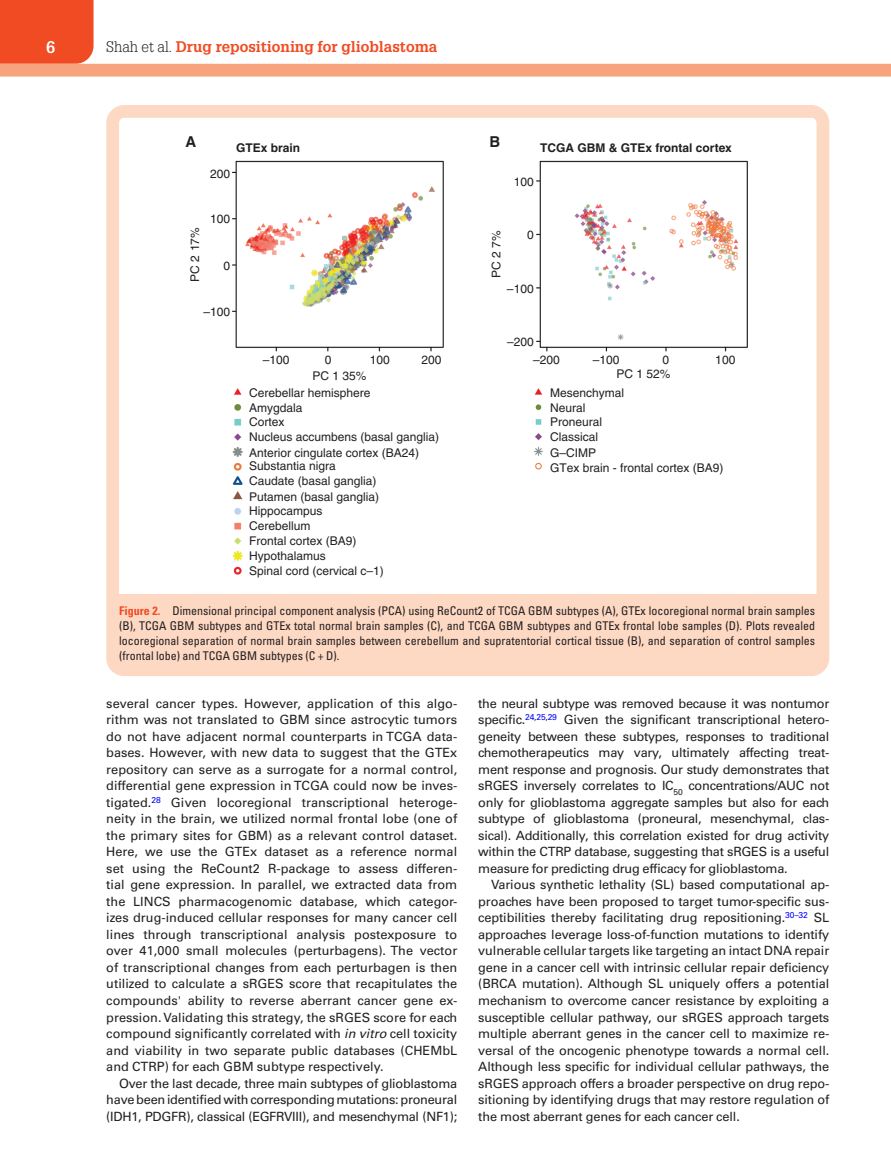
<style>
.page{position:relative;width:891px;height:1175px;background:#fff}
.page>*{position:absolute;margin:0;border:0;box-sizing:border-box;transform-origin:0 0}
.t1{font:700 16.5px "Glypha LT Std";color:#fff}
.t2{font:700 15px "Glypha LT Std";color:#f04b22}
.t3{font:700 15px "Helvetica";color:#231f20}
.TextInd{font:12.75px/16.5px "Univers LT Std";letter-spacing:-.02em;color:#231f20;text-align:justify}
.FigCapt{font:condensed 12px/15px "Univers LT Std";color:#231f20;text-align:justify}
.t4{font:12px/15px "Helvetica";color:#231f20}
.t5{font:700 12px "Helvetica";color:#231f20}
.s1{font-weight:300;color:#231f20}
.s2{font-weight:700;color:#f04b22}
.s3{font-style:italic}
</style>
<div class="page">
<div style="left:0;top:0;width:94px;height:64px;background:#f04b22"></div>
<div style="left:0;top:64px;width:891px;height:12px;background:#f7a37d"></div>
<div style="left:110px;top:594px;width:716px;height:74px;background:#fdd8c3"></div>
<img style="left:232px;top:161px;width:516px;height:414px">
<div style="left:106px;top:105px;width:723px;height:571px;border:13px solid #fdd8c3;border-radius:12px"></div>
<p class="t1" style="left:46px;top:37px;width:11px">6</p>
<p class="t2" style="left:106px;top:37px;width:333px"><span class="s1">Shah et al.</span> Drug repositioning for glioblastoma</p>
<p class="t3" style="left:186px;top:133px;width:12px">A</p>
<p class="t3" style="left:490px;top:133px;width:12px">B</p>
<p class="t5" style="left:236px;top:140px;width:66px">GTEx brain</p>
<p class="t5" style="left:540px;top:140px;width:193px">TCGA GBM &amp; GTEx frontal cortex</p>
<p class="t4" style="left:210px;top:166px;width:22px">200</p>
<p class="t4" style="left:514px;top:174px;width:22px">100</p>
<p class="t4" style="left:210px;top:212px;width:22px">100</p>
<p class="t4" style="left:223px;top:258px;width:8px">0</p>
<p class="t4" style="left:187px;top:281px;width:56px;rotate:-90deg">PC 2 17%</p>
<p class="t4" style="left:489px;top:278px;width:49px;rotate:-90deg">PC 2 7%</p>
<p class="t4" style="left:203px;top:304px;width:28px">–100</p>
<p class="t4" style="left:527px;top:227px;width:8px">0</p>
<p class="t4" style="left:507px;top:281px;width:28px">–100</p>
<p class="t4" style="left:507px;top:334px;width:28px">–200</p>
<p class="t4" style="left:422px;top:352px;width:22px">200</p>
<p class="t4" style="left:325px;top:352px;width:8px">0</p>
<p class="t4" style="left:370px;top:352px;width:22px">100</p>
<p class="t4" style="left:715px;top:352px;width:22px">100</p>
<p class="t4" style="left:249px;top:367px;width:123px;line-height:16.8px;text-indent:63px">PC 1 35%<br>Cerebellar hemisphere</p>
<p class="t4" style="left:263px;top:352px;width:28px">–100</p>
<p class="t4" style="left:533px;top:352px;width:28px">–200</p>
<p class="t4" style="left:593px;top:352px;width:28px">–100</p>
<p class="t4" style="left:617px;top:352px;width:56px;line-height:14.5px;text-align:right">0<br>PC 1 52%</p>
<p class="t4" style="left:550px;top:385px;width:175px">Mesenchymal<br>Neural<br>Proneural<br>Classical<br>G–CIMP<br>GTex brain - frontal cortex (BA9)</p>
<p class="t4" style="left:249px;top:400px;width:192px">Amygdala<br>Cortex<br>Nucleus accumbens (basal ganglia)<br>Anterior cingulate cortex (BA24)</p>
<p class="t4" style="left:249px;top:458px;width:132px">Substantia nigra<br>Caudate (basal ganglia)<br>Putamen (basal ganglia)</p>
<p class="t4" style="left:249px;top:503px;width:136px">Hippocampus<br>Cerebellum<br>Frontal cortex (BA9)<br>Hypothalamus<br>Spinal cord (cervical c–1)</p>
<p class="FigCapt" style="left:119px;top:603px;width:698px"><span class="s2">Figure 2.</span> Dimensional principal component analysis (PCA) using ReCount2 of TCGA GBM subtypes (A), GTEx locoregional normal brain samples (B), TCGA GBM subtypes and GTEx total normal brain samples (C), and TCGA GBM subtypes and GTEx frontal lobe samples (D). Plots revealed locoregional separation of normal brain samples between cerebellum and supratentorial cortical tissue (B), and separation of control samples (frontal lobe) and TCGA GBM subtypes (C + D).</p>
<p class="TextInd" style="left:106px;top:695px;width:353px">several cancer types. However, application of this algo&shy;rithm was not translated to GBM since astrocytic tumors do not have adjacent normal counterparts in TCGA data&shy;bases. However, with new data to suggest that the GTEx repository can serve as a surrogate for a normal control, differential gene expression in TCGA could now be inves&shy;tigated.<sup>28</sup> Given locoregional transcriptional heteroge&shy;neity in the brain, we utilized normal frontal lobe (one of the primary sites for GBM) as a relevant control dataset.<br>Here, we use the GTEx dataset as a reference normal set using the ReCount2 R-package to assess differen&shy;tial gene expression. In parallel, we extracted data from the LINCS pharmacogenomic database, which categor&shy;izes drug-induced cellular responses for many cancer cell lines through transcriptional analysis postexposure to over 41,000 small molecules (perturbagens). The vector of transcriptional changes from each perturbagen is then utilized to calculate a sRGES score that recapitulates the compounds' ability to reverse aberrant cancer gene ex&shy;pression. Validating this strategy, the sRGES score for each compound significantly correlated with <span class="s3">in vitro</span> cell toxicity and viability in two separate public databases (CHEMbL and CTRP) for each GBM subtype respectively.</p>
<p class="TextInd" style="left:106px;top:1074px;width:353px;text-indent:13px">Over the last decade, three main subtypes of glioblastoma have been identified with corresponding mutations: proneural (IDH1, PDGFR), classical (EGFRVIII), and mesenchymal (NF1);</p>
<p class="TextInd" style="left:478px;top:695px;width:353px">the neural subtype was removed because it was nontumor specific.<sup>24</sup><sup>,</sup><sup>25</sup><sup>,</sup><sup>29</sup> Given the significant transcriptional hetero&shy;geneity between these subtypes, responses to traditional chemotherapeutics may vary, ultimately affecting treat&shy;ment response and prognosis. Our study demonstrates that sRGES inversely correlates to IC<sub>50</sub> concentrations/AUC not only for glioblastoma aggregate samples but also for each subtype of glioblastoma (proneural, mesenchymal, clas&shy;sical). Additionally, this correlation existed for drug activity within the CTRP database, suggesting that sRGES is a useful measure for predicting drug efficacy for glioblastoma.</p>
<p class="TextInd" style="left:478px;top:876px;width:353px;text-indent:13px">Various synthetic lethality (SL) based computational ap&shy;proaches have been proposed to target tumor-specific sus&shy;ceptibilities thereby facilitating drug repositioning.<sup>30–32</sup> SL approaches leverage loss-of-function mutations to identify vulnerable cellular targets like targeting an intact DNA repair gene in a cancer cell with intrinsic cellular repair deficiency (BRCA mutation). Although SL uniquely offers a potential mechanism to overcome cancer resistance by exploiting a susceptible cellular pathway, our sRGES approach targets multiple aberrant genes in the cancer cell to maximize re&shy;versal of the oncogenic phenotype towards a normal cell.<br>Although less specific for individual cellular pathways, the sRGES approach offers a broader perspective on drug repo&shy;sitioning by identifying drugs that may restore regulation of the most aberrant genes for each cancer cell.</p>
</div>
